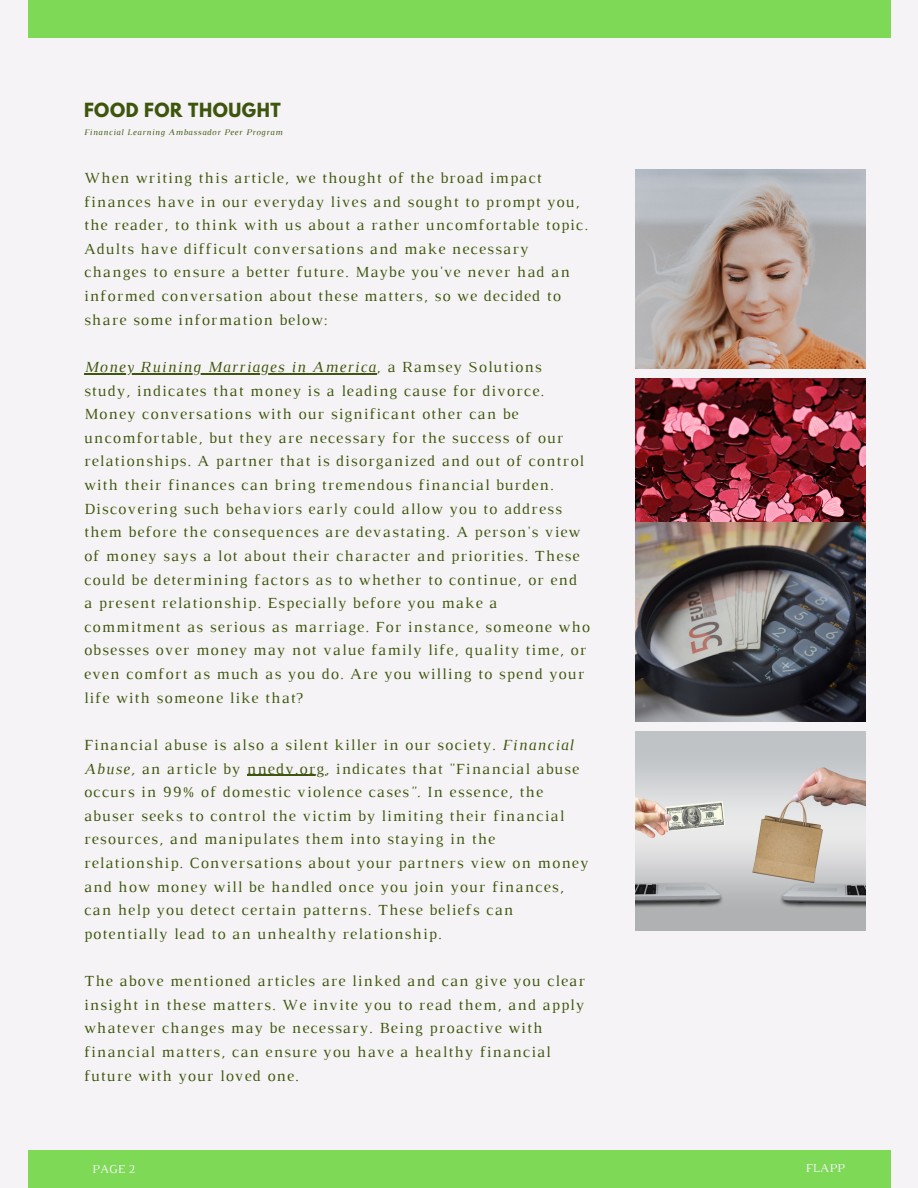
<style>
.page{position:relative;width:918px;height:1188px;background:#f5f3f5}
.page>*{position:absolute;margin:0;border:0;box-sizing:border-box;transform-origin:0 0}
.t1{font:700 17.25px "League Spartan";letter-spacing:.03em;color:#3d550c}
.t2{font:15.75px/23.7px "Luthier";letter-spacing:.07em;color:#3d550c}
.t3{font:12.45px "Luthier";color:#f5f3f5}
.t4{font:italic 8.7px "Luthier";letter-spacing:.07em;color:#3d550c}
.s1{font-style:italic}
</style>
<div class="page">
<div style="left:28px;top:1151px;width:863px;height:37px;background:#7ed957"></div>
<div style="left:28px;top:0;width:863px;height:37px;background:#7ed957"></div>
<hr style="left:84px;top:373px;width:293px;height:1px;background:#3d550c">
<hr style="left:247px;top:775px;width:78px;height:1px;background:#3d550c">
<img style="left:636px;top:169px;width:229px;height:199px">
<img style="left:636px;top:379px;width:229px;height:144px">
<img style="left:636px;top:523px;width:229px;height:199px">
<img style="left:636px;top:732px;width:229px;height:199px">
<p class="t1" style="left:84px;top:101px;width:198px">FOOD FOR THOUGHT</p>
<p class="t4" style="left:84px;top:129px;width:200px">Financial Learning Ambassador Peer Program</p>
<p class="t2" style="left:84px;top:167px;width:505px">When writing this article, we thought of the broad impact finances have in our everyday lives and sought to prompt you, the reader, to think with us about a rather uncomfortable topic.<br>Adults have difficult conversations and make necessary changes to ensure a better future. Maybe you've never had an informed conversation about these matters, so we decided to share some information below:</p>
<p class="t2" style="left:84px;top:356px;width:507px"><span class="s1">Money Ruining Marriages in America</span>, a Ramsey Solutions study, indicates that money is a leading cause for divorce.<br>Money conversations with our significant other can be uncomfortable, but they are necessary for the success of our relationships. A partner that is disorganized and out of control with their finances can bring tremendous financial burden.<br>Discovering such behaviors early could allow you to address them before the consequences are devastating. A person's view of money says a lot about their character and priorities. These could be determining factors as to whether to continue, or end<br>a present relationship. Especially before you make a commitment as serious as marriage. For instance, someone who obsesses over money may not value family life, quality time, or even comfort as much as you do. Are you willing to spend your life with someone like that?</p>
<p class="t2" style="left:84px;top:734px;width:506px">Financial abuse is also a silent killer in our society. <span class="s1">Financial Abuse,</span> an article by nnedv.org, indicates that "Financial abuse occurs in 99% of domestic violence cases<span class="s1">".</span> In essence, the abuser seeks to control the victim by limiting their financial resources, and manipulates them into staying in the relationship. Conversations about your partners view on money and how money will be handled once you join your finances, can help you detect certain patterns. These beliefs can potentially lead to an unhealthy relationship.</p>
<p class="t2" style="left:84px;top:970px;width:503px">The above mentioned articles are linked and can give you clear insight in these matters. We invite you to read them, and apply whatever changes may be necessary. Being proactive with financial matters, can ensure you have a healthy financial future with your loved one.</p>
<p class="t3" style="left:92px;top:1164px;width:44px">PAGE 2</p>
<p class="t3" style="left:806px;top:1164px;width:41px">FLAPP</p>
</div>
